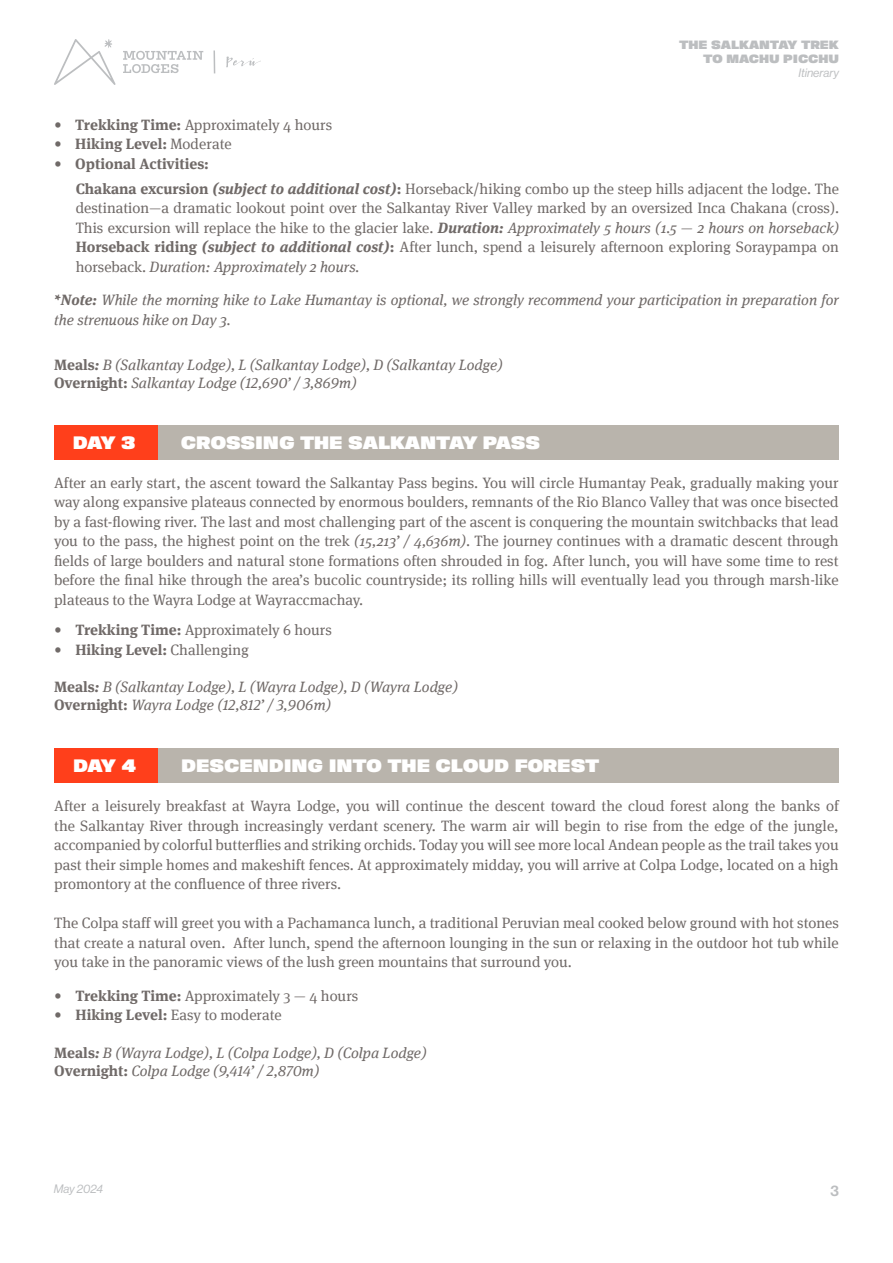
<style>
.page{position:relative;width:893px;height:1263px;background:#fff}
.page>*{position:absolute;margin:0;border:0;box-sizing:border-box;transform-origin:0 0}
.t1{font:18px "ATC Duel V8";color:#fff}
.t2{font:15px/19.5px "Meta Serif";color:#706a68;text-align:justify}
.t3{font:italic 15px/18px "Meta Serif Lf";color:#706a68}
.t4{font:italic 15px/19.5px "Meta Serif";color:#706a68}
.t5{font:700 15px "Meta Serif";color:#706a68}
.t6{font:500 15px "Haas Grot Disp 65";color:#bcbec0}
.t7{font:12px/14.4px "ATC Duel V8";color:#bcbec0;text-align:right}
.t8{font:italic 12px "Haas Grot Disp 56";color:#bcbec0}
.s1{font-weight:700}
.s2{font-weight:400}
.s3{font-family:"Meta Serif Lf";font-weight:700;font-style:italic}
.s4{font-style:italic}
.s5{font-family:"Meta Serif";font-weight:700;font-style:normal}
</style>
<div class="page">
<svg style="left:54px;top:39px;width:62px;height:46px"></svg>
<svg style="left:123px;top:51px;width:80px;height:22px"></svg>
<hr style="left:213px;top:50px;width:2px;height:23px;background:#bcbec0">
<svg style="left:226px;top:57px;width:35px;height:10px"></svg>
<div style="left:54px;top:425px;width:784px;height:34px;background:#b9b4ac"></div>
<div style="left:54px;top:749px;width:785px;height:34px;background:#b9b4ac"></div>
<div style="left:54px;top:425px;width:103px;height:34px;background:#ff3f1b"></div>
<div style="left:54px;top:749px;width:103px;height:34px;background:#ff3f1b"></div>
<p class="t2" style="left:54px;top:115px;width:280px"><span class="s1">• Trekking Time:</span> Approximately 4 hours</p>
<p class="t5" style="left:54px;top:135px;width:179px">• Hiking Level: <span class="s2">Moderate</span></p>
<p class="t5" style="left:54px;top:154px;width:156px">• Optional Activities:</p>
<p class="t7" style="left:679px;top:37px;width:161px">THE SALKANTAY TREK<br>TO MACHU PICCHU</p>
<p class="t8" style="left:799px;top:66px;width:42px">Itinerary</p>
<p class="t2" style="left:76px;top:179px;width:765px"><span class="s1">Chakana excursion</span> <span class="s3">(subject to additional cost)</span><span class="s1">:</span> Horseback/hiking combo up the steep hills adjacent the lodge. The destination—a dramatic lookout point over the Salkantay River Valley marked by an oversized Inca Chakana (cross).<br>This excursion will replace the hike to the glacier lake. <span class="s3">Duration:</span> <span class="s4">Approximately 5 hours (1.5 — 2 hours on horseback)<br></span><span class="s1">Horseback riding</span> <span class="s3">(subject to additional cost)</span><span class="s1">:</span> After lunch, spend a leisurely afternoon exploring Soraypampa on horseback. <span class="s4">Duration: Approximately 2 hours.</span></p>
<p class="t4" style="left:54px;top:290px;width:786px"><span class="s1">*Note:</span> While the morning hike to Lake Humantay is optional, we strongly recommend your participation in preparation for the strenuous hike on Day 3.</p>
<p class="t3" style="left:54px;top:356px;width:450px"><span class="s5">Meals</span><span class="s1">:</span> B (Salkantay Lodge), L (Salkantay Lodge), D (Salkantay Lodge)<br><span class="s5">Overnight:</span> Salkantay Lodge (12,690’ / 3,869m)</p>
<p class="t1" style="left:73px;top:431px;width:64px">DAY 3</p>
<p class="t1" style="left:181px;top:431px;width:361px">CROSSING THE SALKANTAY PASS</p>
<p class="t2" style="left:54px;top:473px;width:786px">After an early start, the ascent toward the Salkantay Pass begins. You will circle Humantay Peak, gradually making your way along expansive plateaus connected by enormous boulders, remnants of the Rio Blanco Valley that was once bisected by a fast-flowing river. The last and most challenging part of the ascent is conquering the mountain switchbacks that lead you to the pass, the highest point on the trek <span class="s4">(15,213’ / 4,636m)</span>. The journey continues with a dramatic descent through fields of large boulders and natural stone formations often shrouded in fog. After lunch, you will have some time to rest before the final hike through the area’s bucolic countryside; its rolling hills will eventually lead you through marsh-like plateaus to the Wayra Lodge at Wayraccmachay.</p>
<p class="t2" style="left:54px;top:620px;width:279px"><span class="s1">• Trekking Time:</span> Approximately 6 hours</p>
<p class="t5" style="left:54px;top:640px;width:196px">• Hiking Level: <span class="s2">Challenging</span></p>
<p class="t3" style="left:54px;top:678px;width:405px"><span class="s5">Meals</span><span class="s1">:</span> B (Salkantay Lodge), L (Wayra Lodge), D (Wayra Lodge)<br><span class="s5">Overnight:</span> Wayra Lodge (12,812’ / 3,906m)</p>
<p class="t1" style="left:73px;top:754px;width:65px">DAY 4</p>
<p class="t1" style="left:181px;top:754px;width:420px">DESCENDING INTO THE CLOUD FOREST</p>
<p class="t2" style="left:54px;top:796px;width:786px">After a leisurely breakfast at Wayra Lodge, you will continue the descent toward the cloud forest along the banks of the Salkantay River through increasingly verdant scenery. The warm air will begin to rise from the edge of the jungle, accompanied by colorful butterflies and striking orchids. Today you will see more local Andean people as the trail takes you past their simple homes and makeshift fences. At approximately midday, you will arrive at Colpa Lodge, located on a high promontory at the confluence of three rivers.</p>
<p class="t2" style="left:54px;top:913px;width:786px">The Colpa staff will greet you with a Pachamanca lunch, a traditional Peruvian meal cooked below ground with hot stones that create a natural oven. After lunch, spend the afternoon lounging in the sun or relaxing in the outdoor hot tub while you take in the panoramic views of the lush green mountains that surround you.</p>
<p class="t2" style="left:54px;top:986px;width:306px"><span class="s1">• Trekking Time:</span> Approximately 3 <span class="s4">—</span> 4 hours</p>
<p class="t2" style="left:54px;top:1005px;width:229px"><span class="s1">• Hiking Level:</span> Easy to moderate</p>
<p class="t3" style="left:54px;top:1043px;width:374px"><span class="s5">Meals</span><span class="s1">:</span> B (Wayra Lodge), L (Colpa Lodge), D (Colpa Lodge)<br><span class="s5">Overnight:</span> Colpa Lodge (9,414’ / 2,870m)</p>
<p class="t8" style="left:54px;top:1182px;width:51px">May 2024</p>
<p class="t6" style="left:830px;top:1181px;width:10px">3</p>
</div>
